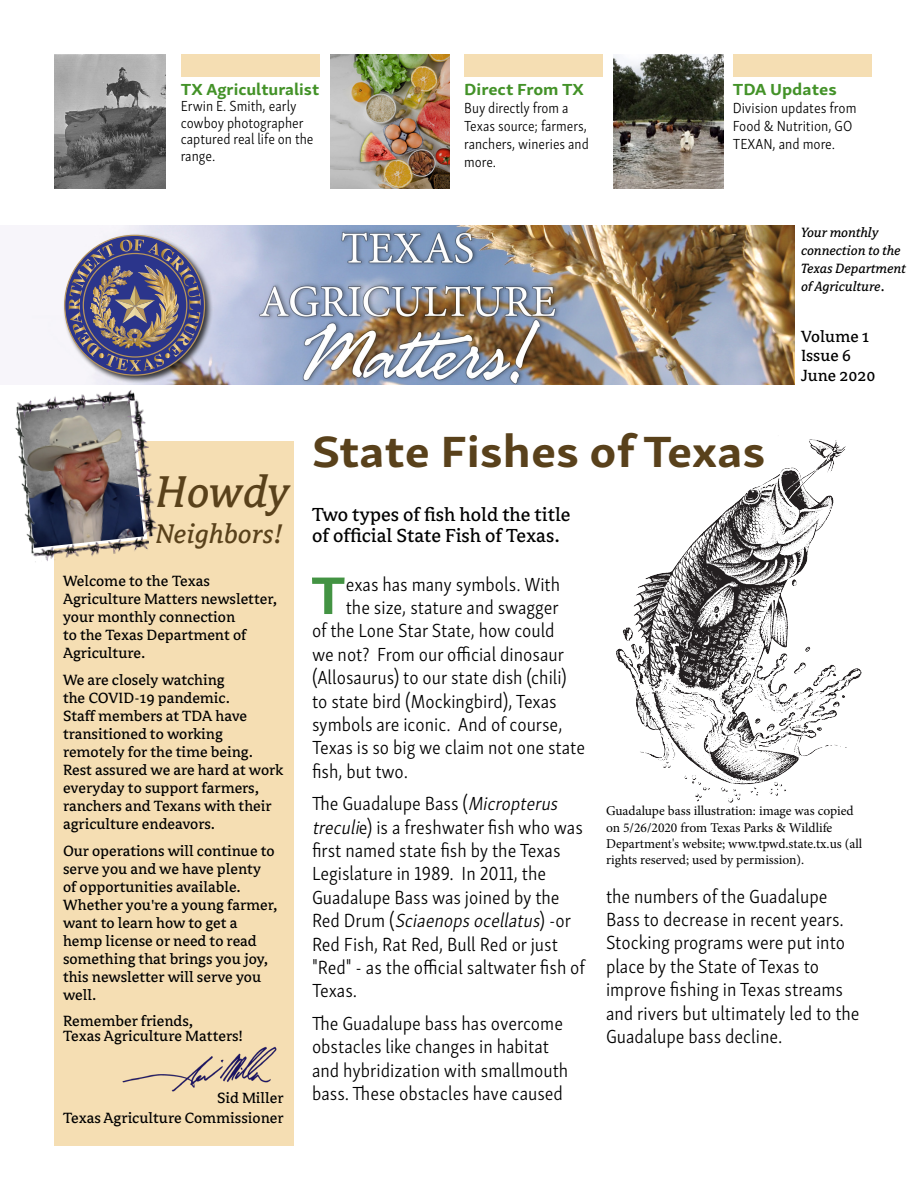
<style>
.page{position:relative;width:918px;height:1188px;background:#fff}
.page>*{position:absolute;margin:0;border:0;box-sizing:border-box;transform-origin:0 0}
.t1{font:700 54.45px "Skolar Sans Latn Ex";color:#439343}
.Howdy_Neighbors{font:italic 49.5px "Avance Pro";color:#59411b}
.t2{font:700 45px "Skolar Sans Latn Ex";color:#59411b}
.Howdy_Neighbors-2{font:italic 30px "Avance Pro";color:#59411b}
.t3{font:21px/21px "Avance Pro";color:#000}
.t4{font:300 19.5px/23.4px "Skolar Sans Latn Cn";color:#000}
.t5{font:18px "Avance Pro";color:#000}
.t6{font:16.5px/18px "Avance Pro";color:#000}
.t7{font:700 16.5px "Skolar Sans Latn Ex";color:#439228}
.t8{font:300 15px/18px "Skolar Sans Latn Cn";color:#000}
.t9{font:italic 15px/18px "Avance Pro";color:#000}
.t10{font:13.5px/16.2px "Minion Pro";color:#000}
.s1{font-style:italic}
</style>
<div class="page">
<div style="left:54px;top:441px;width:240px;height:705px;background:#f5deb3"></div>
<img style="left:54px;top:54px;width:111px;height:135px">
<div style="left:181px;top:54px;width:139px;height:22px;background:#f5deb3"></div>
<img style="left:330px;top:54px;width:120px;height:135px">
<img style="left:614px;top:54px;width:109px;height:135px">
<div style="left:464px;top:54px;width:139px;height:22px;background:#f5deb3"></div>
<div style="left:733px;top:54px;width:139px;height:22px;background:#f5deb3"></div>
<img style="left:616px;top:439px;width:246px;height:364px">
<img style="left:122px;top:1046px;width:155px;height:45px">
<img style="left:32px;top:225px;width:763px;height:159px">
<div style="left:62px;top:233px;width:151px;height:151px;background:#000;opacity:.75"></div>
<img style="left:64px;top:235px;width:141px;height:141px">
<svg style="left:40px;top:418px;width:86px;height:117px;background:#76696a"></svg>
<img style="left:17px;top:390px;width:118px;height:28px">
<img style="left:32px;top:535px;width:117px;height:27px">
<img style="left:126px;top:399px;width:32px;height:138px">
<img style="left:15px;top:406px;width:25px;height:148px">
<p class="t7" style="left:181px;top:75px;width:140px">TX Agriculturalist</p>
<p class="t8" style="left:181px;top:97px;width:134px;line-height:16.5px">Erwin E. Smith, early cowboy photographer captured real life on the range.</p>
<p class="t7" style="left:464px;top:75px;width:121px">Direct From TX</p>
<p class="t8" style="left:464px;top:97px;width:126px">Buy directly from a<br>Texas source; farmers, ranchers, wineries and more.</p>
<p class="t7" style="left:733px;top:75px;width:106px">TDA Updates</p>
<p class="t8" style="left:733px;top:97px;width:125px">Division updates from<br>Food &amp; Nutrition, GO<br>TEXAN, and more.</p>
<p class="t9" style="left:801px;top:224px;width:79px">Your monthly</p>
<p class="t9" style="left:801px;top:242px;width:106px">connection to the<br>Texas Department of Agriculture.</p>
<p class="t5" style="left:801px;top:326px;width:70px">Volume 1</p>
<p class="t5" style="left:801px;top:346px;width:52px">Issue 6</p>
<p class="t5" style="left:801px;top:365px;width:76px">June 2020</p>
<p class="Howdy_Neighbors" style="left:155px;top:465px;width:135px">Howdy</p>
<p class="Howdy_Neighbors-2" style="left:155px;top:518px;width:128px">Neighbors!</p>
<p class="t6" style="left:63px;top:572px;width:216px">Welcome to the Texas<br>Agriculture Matters newsletter, your monthly connection<br>to the Texas Department of<br>Agriculture.</p>
<p class="t6" style="left:63px;top:671px;width:222px">We are closely watching<br>the COVID-19 pandemic.<br>Staff members at TDA have transitioned to working remotely for the time being.<br>Rest assured we are hard at work everyday to support farmers, ranchers and Texans with their agriculture endeavors.</p>
<p class="t6" style="left:63px;top:842px;width:216px">Our operations will continue to serve you and we have plenty of opportunities available.<br>Whether you're a young farmer, want to learn how to get a hemp license or need to read something that brings you joy, this newsletter will serve you well.</p>
<p class="t6" style="left:63px;top:1012px;width:132px">Remember friends,</p>
<p class="t6" style="left:63px;top:1027px;width:181px">Texas Agriculture Matters!</p>
<p class="t6" style="left:217px;top:1089px;width:68px">Sid Miller</p>
<p class="t6" style="left:63px;top:1109px;width:222px">Texas Agriculture Commissioner</p>
<p class="t2" style="left:312px;top:414px;width:455px">State Fishes of Texas</p>
<p class="t3" style="left:312px;top:504px;width:260px">Two types of fish hold the title of official State Fish of Texas.</p>
<p class="t1" style="left:311px;top:550px;width:36px">T</p>
<p class="t4" style="left:346px;top:571px;width:216px">exas has many symbols. With</p>
<p class="t4" style="left:346px;top:594px;width:215px">the size, stature and swagger</p>
<p class="t4" style="left:312px;top:618px;width:244px">of the Lone Star State, how could</p>
<p class="t4" style="left:312px;top:641px;width:254px">we not? From our official dinosaur</p>
<p class="t4" style="left:312px;top:665px;width:256px">(Allosaurus) to our state dish (chili)</p>
<p class="t4" style="left:312px;top:688px;width:246px">to state bird (Mockingbird), Texas</p>
<p class="t4" style="left:312px;top:711px;width:252px">symbols are iconic. And of course,</p>
<p class="t4" style="left:312px;top:735px;width:275px">Texas is so big we claim not one state</p>
<p class="t4" style="left:312px;top:758px;width:98px">fish, but two.</p>
<p class="t4" style="left:312px;top:791px;width:275px">The Guadalupe Bass (<span class="s1">Micropterus treculi</span>e) is a freshwater fish who was first named state fish by the Texas<br>Legislature in 1989. In 2011, the<br>Guadalupe Bass was joined by the<br>R e d D r u m ( <span class="s1">Sciaenopsocellatus</span>) - o r<br>Red Fish, Rat Red, Bull Red or just "Red" - as the official saltwater fish of<br>Texas.</p>
<p class="t4" style="left:312px;top:1010px;width:258px">The Guadalupe bass has overcome obstacles like changes in habitat and hybridization with smallmouth bass. These obstacles have caused</p>
<p class="t10" style="left:606px;top:803px;width:258px">Guadalupe bass illustration: image was copied on 5/26/2020 from Texas Parks &amp; Wildlife Department's website; www.tpwd.state.tx.us (all rights reserved; used by permission).</p>
<p class="t4" style="left:606px;top:883px;width:255px">the numbers of the Guadalupe<br>Bass to decrease in recent years.<br>Stocking programs were put into place by the State of Texas to improve fishing in Texas streams and rivers but ultimately led to the<br>Guadalupe bass decline.</p>
</div>
